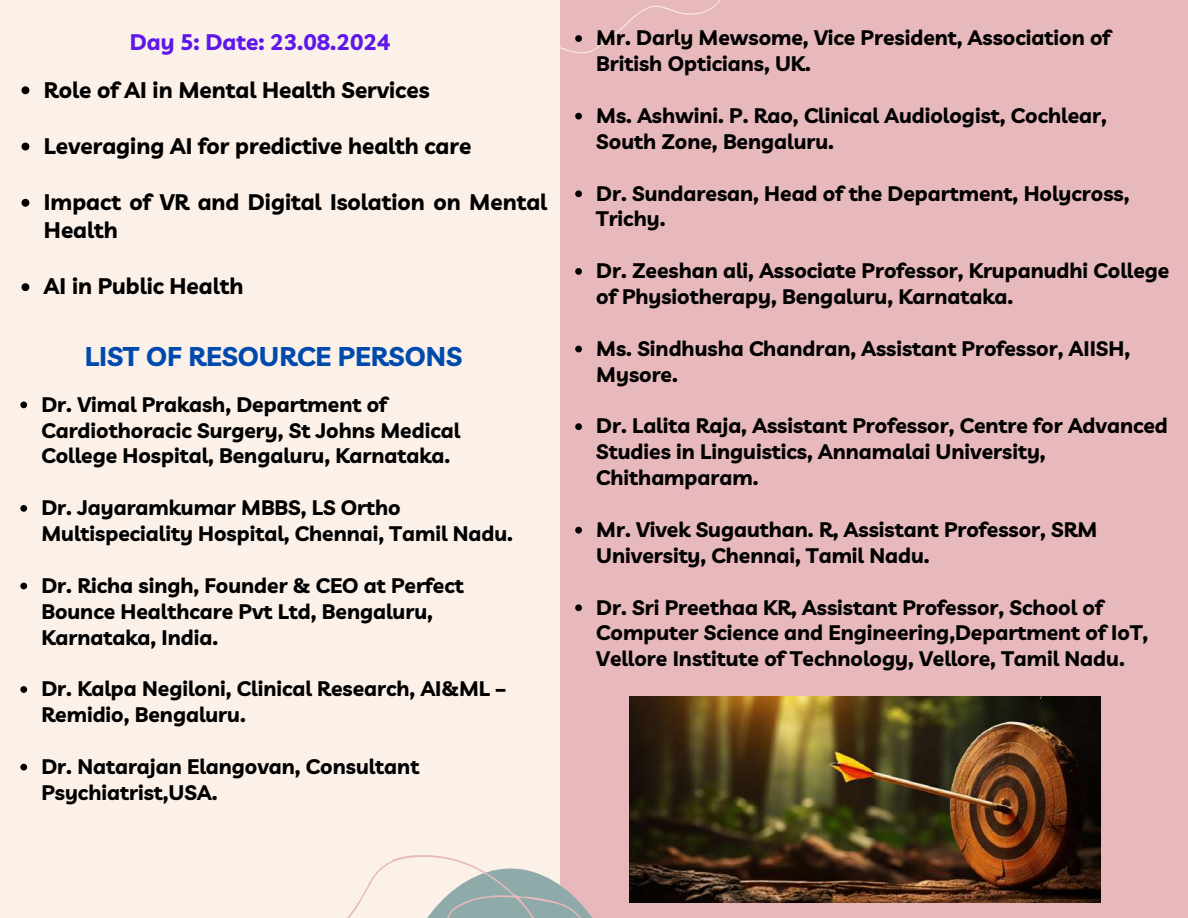
<style>
.page{position:relative;width:1188px;height:918px;background:#fcf1e9}
.page>*{position:absolute;margin:0;border:0;box-sizing:border-box;transform-origin:0 0}
.t1{font:700 27px "Livvic";color:#004aad}
.t2{font:700 22.5px/28.2px "Livvic";color:#000}
.t3{font:700 22.5px "Livvic";color:#5e17eb}
.t4{font:700 21px/25.8px "Livvic";color:#000}
</style>
<div class="page">
<div style="left:561px;top:0;width:627px;height:918px;background:#e8b9bc"></div>
<svg style="left:347px;top:777px;width:246px;height:141px"></svg>
<svg style="left:1040px;top:696px;width:61px;height:207px"></svg>
<img style="left:630px;top:697px;width:470px;height:206px">
<svg style="left:22px;top:86px;width:7px;height:8px"></svg>
<svg style="left:22px;top:143px;width:7px;height:7px"></svg>
<svg style="left:22px;top:199px;width:7px;height:8px"></svg>
<svg style="left:22px;top:283px;width:7px;height:8px"></svg>
<svg style="left:560px;top:0;width:160px;height:91px"></svg>
<svg style="left:575px;top:113px;width:7px;height:7px"></svg>
<svg style="left:575px;top:190px;width:7px;height:7px"></svg>
<svg style="left:575px;top:268px;width:7px;height:7px"></svg>
<svg style="left:575px;top:346px;width:7px;height:6px"></svg>
<svg style="left:575px;top:423px;width:7px;height:7px"></svg>
<svg style="left:575px;top:527px;width:7px;height:7px"></svg>
<svg style="left:575px;top:604px;width:7px;height:7px"></svg>
<svg style="left:20px;top:402px;width:7px;height:6px"></svg>
<svg style="left:20px;top:505px;width:7px;height:7px"></svg>
<svg style="left:20px;top:583px;width:7px;height:6px"></svg>
<svg style="left:20px;top:686px;width:7px;height:7px"></svg>
<svg style="left:20px;top:764px;width:7px;height:7px"></svg>
<p class="t3" style="left:130px;top:27px;width:262px">Day 5: Date: 23.08.2024</p>
<p class="t2" style="left:44px;top:75px;width:387px">Role of AI in Mental Health Services</p>
<p class="t2" style="left:44px;top:131px;width:429px">Leveraging AI for predictive health care</p>
<p class="t2" style="left:44px;top:188px;width:505px">Impact of VR and Digital Isolation on Mental<br>Health</p>
<p class="t2" style="left:44px;top:272px;width:201px">AI in Public Health</p>
<p class="t1" style="left:85px;top:338px;width:379px">LIST OF RESOURCE PERSONS</p>
<p class="t4" style="left:41px;top:391px;width:420px">Dr. Vimal Prakash, Department of<br>Cardiothoracic Surgery, St Johns Medical<br>College Hospital, Bengaluru, Karnataka.</p>
<p class="t4" style="left:41px;top:494px;width:473px">Dr. Jayaramkumar MBBS, LS Ortho<br>Multispeciality Hospital, Chennai, Tamil Nadu.</p>
<p class="t4" style="left:41px;top:572px;width:424px">Dr. Richa singh, Founder &amp; CEO at Perfect<br>Bounce Healthcare Pvt Ltd, Bengaluru,<br>Karnataka, India.</p>
<p class="t4" style="left:41px;top:675px;width:466px">Dr. Kalpa Negiloni, Clinical Research, AI&amp;ML –<br>Remidio, Bengaluru.</p>
<p class="t4" style="left:41px;top:753px;width:379px">Dr. Natarajan Elangovan, Consultant<br>Psychiatrist,USA.</p>
<p class="t4" style="left:596px;top:24px;width:516px">Mr. Darly Mewsome, Vice President, Association of<br>British Opticians, UK.</p>
<p class="t4" style="left:596px;top:102px;width:512px">Ms. Ashwini. P. Rao, Clinical Audiologist, Cochlear,<br>South Zone, Bengaluru.</p>
<p class="t4" style="left:596px;top:180px;width:535px">Dr. Sundaresan, Head of the Department, Holycross,<br>Trichy.</p>
<p class="t4" style="left:596px;top:257px;width:575px">Dr. Zeeshan ali, Associate Professor, Krupanudhi College of Physiotherapy, Bengaluru, Karnataka.</p>
<p class="t4" style="left:596px;top:335px;width:535px">Ms. Sindhusha Chandran, Assistant Professor, AIISH,<br>Mysore.</p>
<p class="t4" style="left:596px;top:413px;width:573px">Dr. Lalita Raja, Assistant Professor, Centre for Advanced<br>Studies in Linguistics, Annamalai University,<br>Chithamparam.</p>
<p class="t4" style="left:596px;top:516px;width:503px">Mr. Vivek Sugauthan. R, Assistant Professor, SRM<br>University, Chennai, Tamil Nadu.</p>
<p class="t4" style="left:596px;top:594px;width:553px">Dr. Sri Preethaa KR, Assistant Professor, School of<br>Computer Science and Engineering,Department of IoT,<br>Vellore Institute of Technology, Vellore, Tamil Nadu.</p>
</div>
